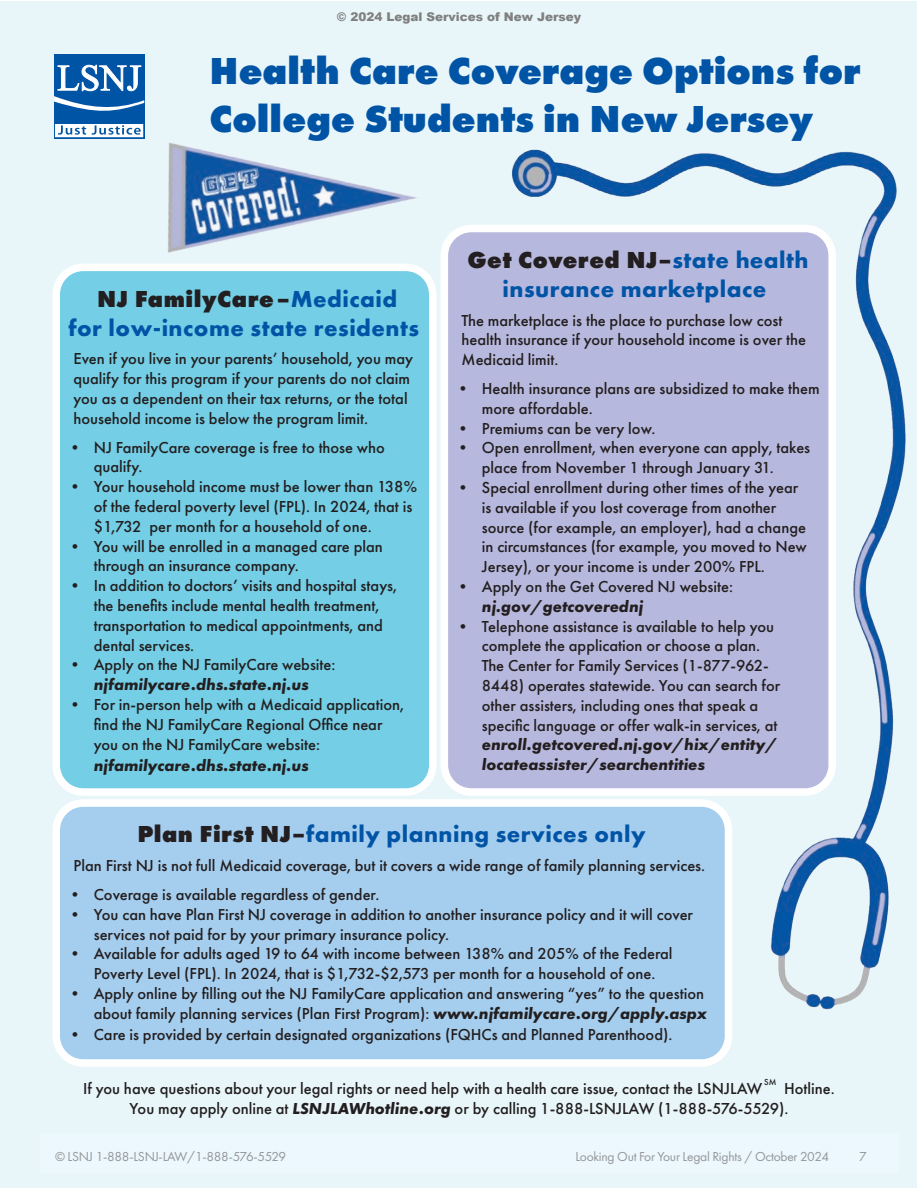
<style>
.page{position:relative;width:918px;height:1188px;background:#fff}
.page>*{position:absolute;margin:0;border:0;box-sizing:border-box;transform-origin:0 0}
.t1{font:800 39px/48px "Futura PT";color:#0054a6}
.t2{font:700 24px/28.8px "Futura PT";letter-spacing:.02em;color:#0054a6;text-align:center}
.t3{font:500 16.5px/19.8px "Futura PT";color:#231f20}
.t4{font:italic 700 16.5px/19.8px "Futura PT";color:#231f20}
.t5{font:13.5px "Futura PT";letter-spacing:-.02em;color:#949698}
.t6{font:900 12px "Arial";color:#808080}
.t7{font:500 9px "Futura PT";color:#231f20}
.s1{font-weight:800;color:#231f20}
.s2{font-weight:700;font-style:italic}
</style>
<div class="page">
<div style="left:1px;top:1px;width:916px;height:1186px;background:#e9f6f9"></div>
<div style="left:54px;top:54px;width:90px;height:84px;background:#0054a6"></div>
<svg style="left:55px;top:124px;width:87px;height:14px"></svg>
<svg style="left:54px;top:65px;width:90px;height:46px"></svg>
<img style="left:512px;top:149px;width:394px;height:861px">
<div style="left:56px;top:267px;width:377px;height:525px;background:#73cee6;border-radius:27px"></div>
<div style="left:52px;top:264px;width:384px;height:532px;border:8px solid #fff;border-radius:27px"></div>
<div style="left:56px;top:803px;width:672px;height:260px;background:#a5cdee;border-radius:27px"></div>
<div style="left:52px;top:799px;width:680px;height:268px;border:8px solid #fff;border-radius:27px"></div>
<div style="left:444px;top:229px;width:388px;height:563px;background:#b7b8dd;border-radius:27px"></div>
<div style="left:441px;top:225px;width:395px;height:571px;border:8px solid #fff;border-radius:27px"></div>
<img style="left:142px;top:108px;width:284px;height:175px">
<div style="left:40px;top:1133px;width:859px;height:40px;background:#ecf8fe"></div>
<p class="t6" style="left:337px;top:8px;width:246px">© 2024 Legal Services of New Jersey</p>
<h1 class="t1" style="left:210px;top:46px;width:652px">Health Care Coverage Options for<br>College Students in New Jersey</h1>
<h2 class="t2" style="left:68px;top:284px;width:352px"><span class="s1">NJ FamilyCare–</span>Medicaid<br>for low-income state residents</h2>
<p class="t3" style="left:74px;top:349px;width:341px">Even if you live in your parents’ household, you may qualify for this program if your parents do not claim you as a dependent on their tax returns, or the total household income is below the program limit.</p>
<p class="t3" style="left:94px;top:437px;width:293px;text-indent:-27px">• NJ FamilyCare coverage is free to those who qualify.</p>
<p class="t3" style="left:94px;top:477px;width:325px;text-indent:-27px">• Your household income must be lower than 138% of the federal poverty level (FPL). In 2024, that is $1,732 per month for a household of one.</p>
<p class="t3" style="left:94px;top:536px;width:291px;text-indent:-27px">• You will be enrolled in a managed care plan through an insurance company.</p>
<p class="t3" style="left:94px;top:576px;width:305px;text-indent:-27px">• In addition to doctors’ visits and hospital stays, the benefits include mental health treatment, transportation to medical appointments, and dental services.</p>
<p class="t3" style="left:67px;top:655px;width:270px">• Apply on the NJ FamilyCare website:</p>
<p class="t4" style="left:94px;top:675px;width:217px">njfamilycare.dhs.state.nj.us</p>
<p class="t3" style="left:94px;top:695px;width:312px;text-indent:-27px">• For in-person help with a Medicaid application, find the NJ FamilyCare Regional Office near you on the NJ FamilyCare website:</p>
<p class="t4" style="left:94px;top:756px;width:217px">njfamilycare.dhs.state.nj.us</p>
<h2 class="t2" style="left:467px;top:245px;width:343px"><span class="s1">Get Covered NJ–</span>state health insurance marketplace</h2>
<p class="t3" style="left:462px;top:310px;width:346px">The marketplace is the place to purchase low cost health insurance if your household income is over the<br>Medicaid limit.</p>
<p class="t3" style="left:482px;top:379px;width:339px;text-indent:-27px">• Health insurance plans are subsidized to make them more affordable.</p>
<p class="t3" style="left:455px;top:418px;width:202px">• Premiums can be very low.</p>
<p class="t3" style="left:455px;top:438px;width:357px;text-align:center">• Open enrollment, when everyone can apply, takes place from November 1 through January 31.</p>
<p class="t3" style="left:482px;top:478px;width:327px;text-indent:-27px">• Special enrollment during other times of the year is available if you lost coverage from another source (for example, an employer), had a change in circumstances (for example, you moved to New Jersey), or your income is under 200% FPL.</p>
<p class="t3" style="left:455px;top:577px;width:280px">• Apply on the Get Covered NJ website:</p>
<p class="t4" style="left:482px;top:596px;width:163px">nj.gov/getcoverednj</p>
<p class="t3" style="left:482px;top:616px;width:300px;text-indent:-27px">• Telephone assistance is available to help you complete the application or choose a plan.<br>The Center for Family Services (1-877-962- 8448) operates statewide. You can search for other assisters, including ones that speak a specific language or offer walk-in services, at</p>
<p class="t4" style="left:482px;top:735px;width:297px">enroll.getcovered.nj.gov/hix/entity/ locateassister/searchentities</p>
<h2 class="t2" style="left:137px;top:819px;width:510px"><span class="s1">Plan First NJ–</span>family planning services only</h2>
<p class="t3" style="left:74px;top:856px;width:633px">Plan First NJ is not full Medicaid coverage, but it covers a wide range of family planning services.</p>
<p class="t3" style="left:67px;top:885px;width:314px">• Coverage is available regardless of gender.</p>
<p class="t3" style="left:94px;top:904px;width:601px;text-indent:-27px">• You can have Plan First NJ coverage in addition to another insurance policy and it will cover services not paid for by your primary insurance policy.</p>
<p class="t3" style="left:94px;top:944px;width:580px;text-indent:-27px">• Available for adults aged 19 to 64 with income between 138% and 205% of the Federal<br>Poverty Level (FPL). In 2024, that is $1,732-$2,573 per month for a household of one.</p>
<p class="t3" style="left:67px;top:984px;width:642px;text-align:right">• Apply online by filling out the NJ FamilyCare application and answering “yes” to the question about family planning services (Plan First Program): <span class="s2">www.njfamilycare.org/apply.aspx</span></p>
<p class="t3" style="left:67px;top:1025px;width:607px">• Care is provided by certain designated organizations (FQHCs and Planned Parenthood).</p>
<p class="t3" style="left:83px;top:1079px;width:681px">If you have questions about your legal rights or need help with a health care issue, contact the LSNJLAW</p>
<p class="t7" style="left:764px;top:1077px;width:14px">SM</p>
<p class="t3" style="left:130px;top:1079px;width:707px;text-indent:655px">Hotline.<br>You may apply online at <span class="s2">LSNJLAWhotline.org</span> or by calling 1-888-LSNJLAW (1-888-576-5529).</p>
<p class="t5" style="left:55px;top:1149px;width:233px">© LSNJ 1-888-LSNJ-LAW/1-888-576-5529</p>
<p class="t5" style="left:575px;top:1149px;width:255px">Looking Out For Your Legal Rights / October 2024</p>
<p class="t5" style="left:859px;top:1149px;width:9px">7</p>
</div>
